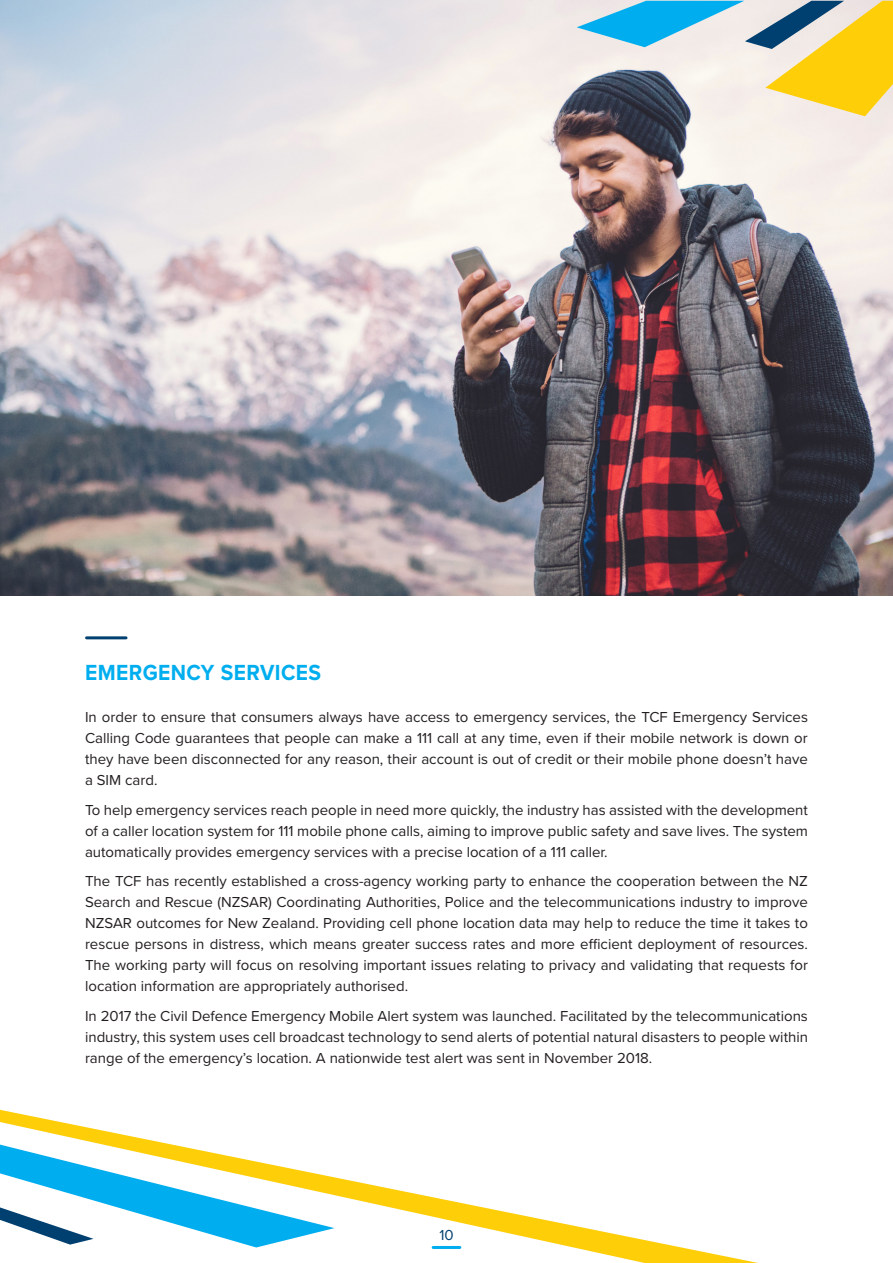
<style>
.page{position:relative;width:893px;height:1263px;background:#fff}
.page>*{position:absolute;margin:0;border:0;box-sizing:border-box;transform-origin:0 0}
.t1{font:700 22.65px "Proxima Nova";letter-spacing:.02em;color:#00aeef;scale:.93 1}
.t2{font:15px/21px "Proxima Nova";color:#231f20;text-align:justify}
.t3{font:15px "Proxima Nova";color:#004071}
</style>
<div class="page">
<svg style="left:0;top:1109px;width:758px;height:154px"></svg>
<svg style="left:0;top:1121px;width:334px;height:126px"></svg>
<hr style="left:433px;top:1246px;width:27px;height:3px;background:#00aeef">
<img style="left:0;top:0;width:893px;height:595px">
<hr style="left:87px;top:636px;width:39px;height:3px;background:#004071">
<svg style="left:577px;top:0;width:316px;height:116px;background:#bbc3a3"></svg>
<p class="t1" style="left:85px;top:655px;width:255px">EMERGENCY SERVICES</p>
<p class="t2" style="left:85px;top:706px;width:724px">In order to ensure that consumers always have access to emergency services, the TCF Emergency Services Calling Code guarantees that people can make a 111 call at any time, even if their mobile network is down or they have been disconnected for any reason, their account is out of credit or their mobile phone doesn’t have a SIM card.</p>
<p class="t2" style="left:85px;top:799px;width:724px">To help emergency services reach people in need more quickly, the industry has assisted with the development of a caller location system for 111 mobile phone calls, aiming to improve public safety and save lives. The system automatically provides emergency services with a precise location of a 111 caller.</p>
<p class="t2" style="left:85px;top:870px;width:724px">The TCF has recently established a cross-agency working party to enhance the cooperation between the NZ Search and Rescue (NZSAR) Coordinating Authorities, Police and the telecommunications industry to improve NZSAR outcomes for New Zealand. Providing cell phone location data may help to reduce the time it takes to rescue persons in distress, which means greater success rates and more efficient deployment of resources.<br>The working party will focus on resolving important issues relating to privacy and validating that requests for location information are appropriately authorised.</p>
<p class="t2" style="left:85px;top:1005px;width:724px">In 2017 the Civil Defence Emergency Mobile Alert system was launched. Facilitated by the telecommunications industry, this system uses cell broadcast technology to send alerts of potential natural disasters to people within range of the emergency’s location. A nationwide test alert was sent in November 2018.</p>
<p class="t3" style="left:439px;top:1223px;width:16px">10</p>
</div>
